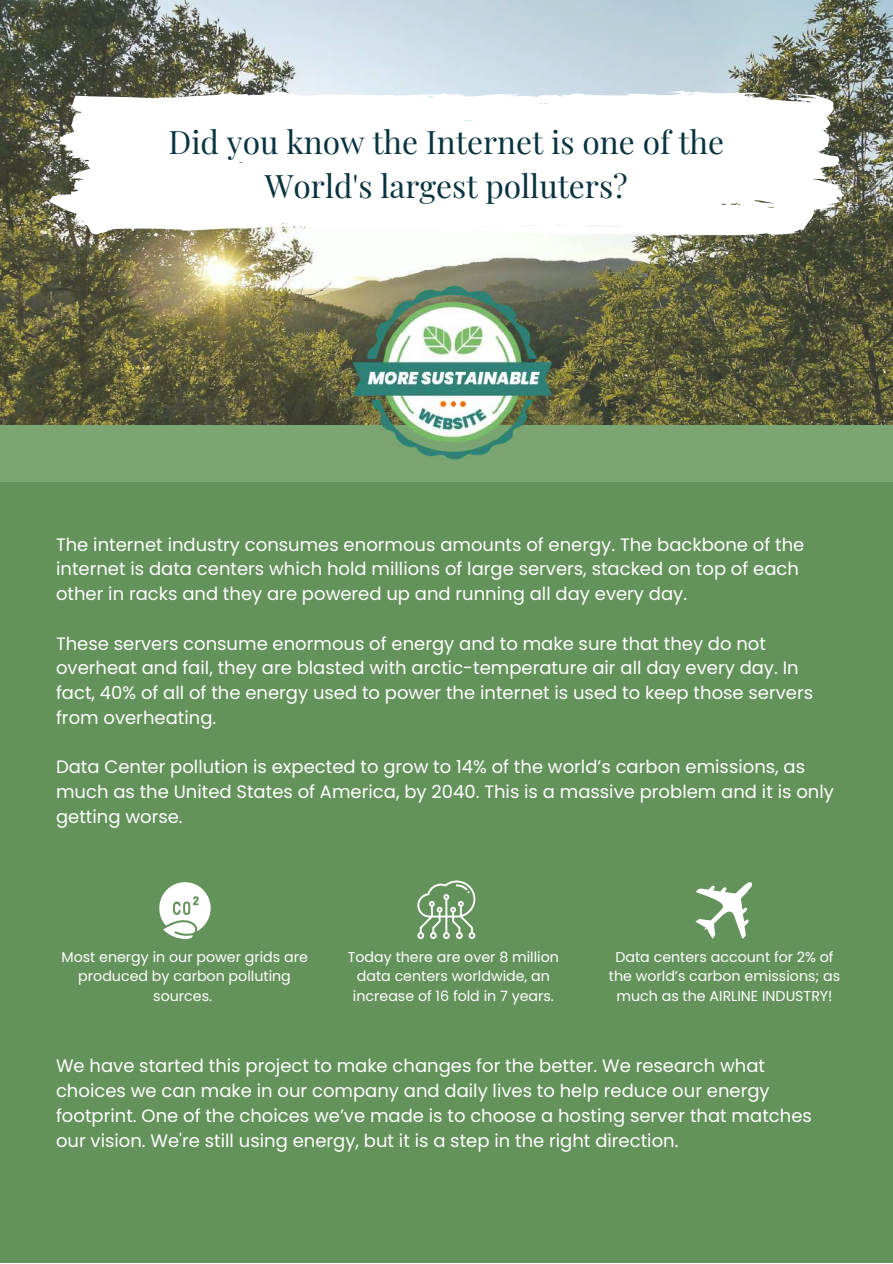
<style>
.page{position:relative;width:893px;height:1264px;background:#fff}
.page>*{position:absolute;margin:0;border:0;box-sizing:border-box;transform-origin:0 0}
.t1{font:31.65px/43.8px "Playfair Display";color:#09333f;text-align:center}
.t2{font:18px/24.8px "Poppins";color:#fff}
.t3{font:14.25px/19px "Poppins";color:#fff;text-align:center}
</style>
<div class="page">
<div style="left:0;top:0;width:892px;height:1262px;background:#64925b"></div>
<img style="left:0;top:0;width:892px;height:481px">
<svg style="left:49px;top:90px;width:795px;height:147px;background:#f1f1f0"></svg>
<svg style="left:159px;top:882px;width:52px;height:57px"></svg>
<svg style="left:417px;top:880px;width:58px;height:59px"></svg>
<svg style="left:695px;top:882px;width:58px;height:56px"></svg>
<img style="left:341px;top:280px;width:224px;height:186px">
<h1 class="t1" style="left:168px;top:119px;width:557px">Did you know the Internet is one of the<br>World's largest polluters?</h1>
<p class="t2" style="left:56px;top:532px;width:749px">The internet industry consumes enormous amounts of energy. The backbone of the internet is data centers which hold millions of large servers, stacked on top of each other in racks and they are powered up and running all day every day.</p>
<p class="t2" style="left:56px;top:631px;width:758px">These servers consume enormous of energy and to make sure that they do not overheat and fail, they are blasted with arctic-temperature air all day every day. In fact, 40% of all of the energy used to power the internet is used to keep those servers from overheating.</p>
<p class="t2" style="left:56px;top:754px;width:779px">Data Center pollution is expected to grow to 14% of the world’s carbon emissions, as much as the United States of America, by 2040. This is a massive problem and it is only getting worse.</p>
<p class="t3" style="left:61px;top:947px;width:248px">Most energy in our power grids are produced by carbon polluting sources.</p>
<p class="t3" style="left:348px;top:947px;width:213px">Today there are over 8 million data centers worldwide, an increase of 16 fold in 7 years.</p>
<p class="t3" style="left:608px;top:947px;width:233px">Data centers account for 2% of the world’s carbon emissions; as much as the AIRLINE INDUSTRY!</p>
<p class="t2" style="left:56px;top:1053px;width:757px">We have started this project to make changes for the better. We research what choices we can make in our company and daily lives to help reduce our energy footprint. One of the choices we’ve made is to choose a hosting server that matches our vision. We're still using energy, but it is a step in the right direction.</p>
</div>
